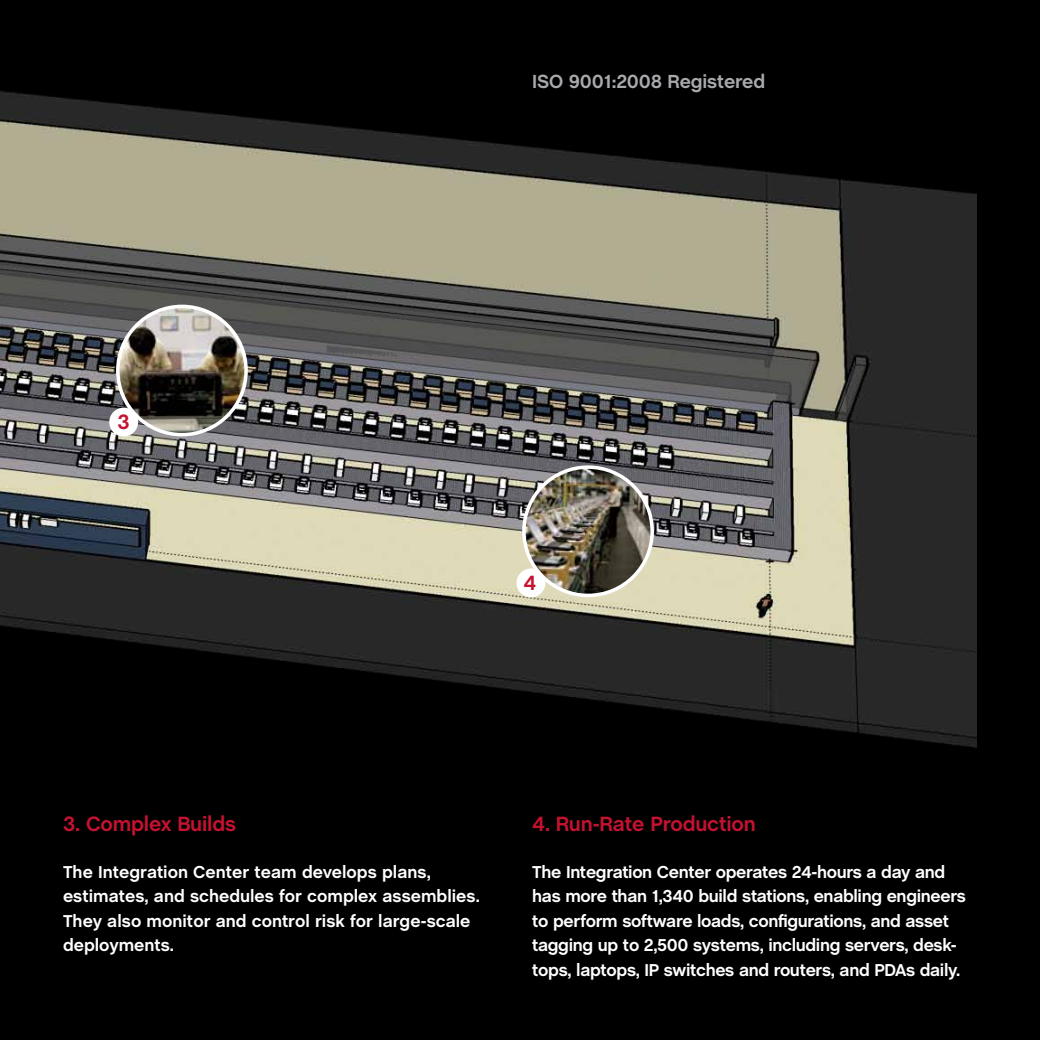
<style>
.page{position:relative;width:1040px;height:1040px;background:#000}
.page>*{position:absolute;margin:0;border:0;box-sizing:border-box;transform-origin:0 0}
.t1{font:700 21px "Chalet";letter-spacing:-.01em;color:#c41230}
.t2{font:700 19.25px "Chalet";letter-spacing:-.01em;color:#a7a9ac}
.t3{font:700 17.5px/24.5px "Chalet";letter-spacing:-.02em;color:#fff}
.t4{font:700 17.5px/24.5px "Chalet";color:#fff}
</style>
<div class="page">
<img style="left:0;top:91px;width:976px;height:657px">
<img style="left:524px;top:467px;width:128px;height:128px;border-radius:64px">
<div style="left:522px;top:465px;width:132px;height:132px;border:4px solid #fff;border-radius:50%"></div>
<img style="left:118px;top:306px;width:128px;height:127px">
<div style="left:116px;top:305px;width:132px;height:131px;border:4px solid #fff;border-radius:50%"></div>
<div style="left:109px;top:407px;width:29px;height:29px;background:#fff;border-radius:50%"></div>
<div style="left:516px;top:568px;width:29px;height:29px;background:#fff;border-radius:50%"></div>
<p class="t2" style="left:532px;top:70px;width:234px">ISO 9001:2008 Registered</p>
<p class="t1" style="left:118px;top:409px;width:14px">3</p>
<p class="t1" style="left:523px;top:570px;width:14px">4</p>
<p class="t1" style="left:63px;top:811px;width:174px">3. Complex Builds</p>
<p class="t4" style="left:63px;top:860px;width:418px">The Integration Center team develops plans, estimates, and schedules for complex assemblies.<br>They also monitor and control risk for large-scale deployments.</p>
<p class="t1" style="left:532px;top:810px;width:225px">4. Run-Rate Production</p>
<p class="t3" style="left:532px;top:860px;width:435px">The Integration Center operates 24-hours a day and has more than 1,340 build stations, enabling engineers to perform software loads, configurations, and asset tagging up to 2,500 systems, including servers, desk&shy;tops, laptops, IP switches and routers, and PDAs daily.</p>
</div>
